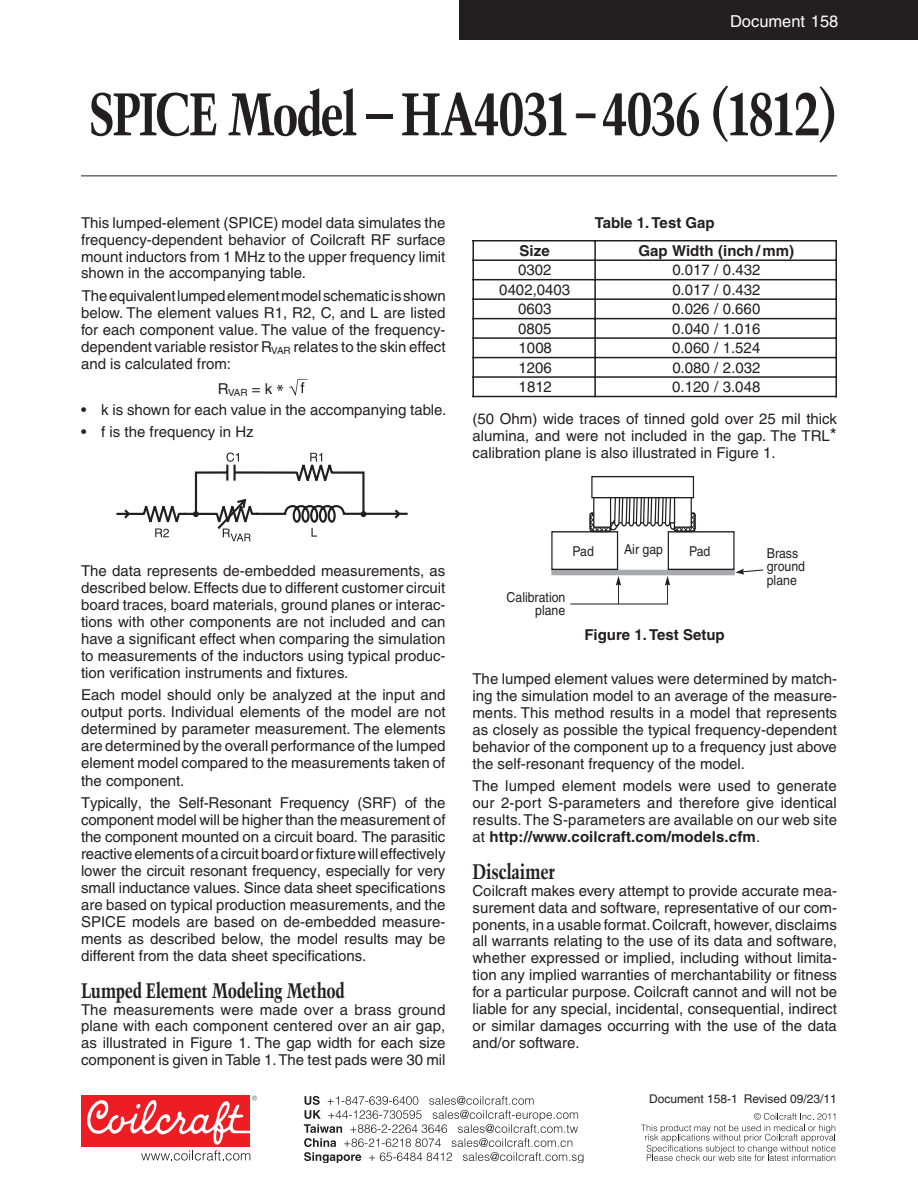
<style>
.page{position:relative;width:918px;height:1188px;background:#fff}
.page>*{position:absolute;margin:0;border:0;box-sizing:border-box;transform-origin:0 0}
.t1{font:700 condensed 60px "Trump Mediaeval";letter-spacing:-.04em;color:#231f20}
.t2{font:700 condensed 21px "Trump Mediaeval";letter-spacing:-.02em;color:#231f20}
.t3{font:16.5px "Helvetica";color:#fff}
.t4{font:15px/17px "Helvetica";color:#231f20;text-align:justify}
.t5{font:700 15px "Helvetica";color:#231f20}
.t6{font:13.65px/13.4px "Helvetica";color:#231f20;scale:.91 1}
.t7{font:12px "Helvetica";color:#231f20}
.s1{font-family:"Myriad";font-size:18px}
.s2{font-size:18px}
.s3{font-weight:700}
</style>
<div class="page">
<div style="left:459px;top:0;width:459px;height:40px;background:#231f20"></div>
<hr style="left:81px;top:176px;width:756px;height:1px;background:#231f20">
<div style="left:81px;top:1096px;width:169px;height:51px;background:#ee1d23"></div>
<svg style="left:87px;top:1096px;width:170px;height:65px"></svg>
<svg style="left:641px;top:1113px;width:195px;height:48px"></svg>
<svg style="left:304px;top:1096px;width:279px;height:66px"></svg>
<svg style="left:289px;top:379px;width:19px;height:17px"></svg>
<svg style="left:116px;top:453px;width:292px;height:88px"></svg>
<hr style="left:472px;top:240px;width:365px;height:1px;background:#231f20">
<hr style="left:472px;top:259px;width:365px;height:2px;background:#231f20">
<hr style="left:472px;top:279px;width:365px;height:1px;background:#231f20">
<hr style="left:472px;top:298px;width:365px;height:2px;background:#231f20">
<hr style="left:472px;top:318px;width:365px;height:1px;background:#231f20">
<hr style="left:472px;top:337px;width:365px;height:2px;background:#231f20">
<hr style="left:472px;top:357px;width:365px;height:1px;background:#231f20">
<hr style="left:472px;top:376px;width:365px;height:2px;background:#231f20">
<hr style="left:472px;top:396px;width:365px;height:1px;background:#231f20">
<hr style="left:472px;top:240px;width:2px;height:157px;background:#231f20">
<hr style="left:594px;top:240px;width:2px;height:157px;background:#231f20">
<hr style="left:836px;top:240px;width:1px;height:157px;background:#231f20">
<svg style="left:591px;top:476px;width:103px;height:2px"></svg>
<div style="left:551px;top:570px;width:184px;height:5px;background:#a8a9ad"></div>
<div style="left:551px;top:531px;width:67px;height:39px;border:1px solid #231f20"></div>
<div style="left:668px;top:531px;width:67px;height:39px;border:1px solid #231f20"></div>
<svg style="left:735px;top:569px;width:29px;height:6px"></svg>
<svg style="left:570px;top:478px;width:126px;height:127px"></svg>
<p class="t3" style="left:730px;top:11px;width:110px">Document 158</p>
<h1 class="t1" style="left:88px;top:77px;width:750px">SPICE Model – HA4031 – 4036 (1812)</h1>
<p class="t4" style="left:81px;top:214px;width:366px">This lumped-element (SPICE) model data simulates the frequency-dependent behavior of Coilcraft RF surface mount inductors from 1 MHz to the upper frequency limit shown in the accompanying table.</p>
<p class="t4" style="left:81px;top:287px;width:366px">The equivalent lumped element model schematic is shown below. The element values R1, R2, C, and L are listed for each component value. The value of the frequency&shy;dependent variable resistor R<sub>VAR</sub> relates to the skin effect and is calculated from:</p>
<p class="t4" style="left:218px;top:380px;width:67px">R<sub>VAR</sub> = k <span class="s1">*</span></p>
<p class="t4" style="left:81px;top:401px;width:367px">• k is shown for each value in the accompanying table.</p>
<p class="t4" style="left:81px;top:423px;width:174px">• f is the frequency in Hz</p>
<p class="t5" style="left:595px;top:213px;width:121px">Table 1. Test Gap</p>
<p class="t5" style="left:638px;top:242px;width:157px">Gap Width (inc mm)</p>
<p class="t5" style="left:520px;top:242px;width:32px">Size</p>
<p class="t5" style="left:745px;top:242px;width:17px">h/</p>
<p class="t4" style="left:518px;top:261px;width:35px">0302</p>
<p class="t4" style="left:672px;top:261px;width:90px">0.017 / 0.432</p>
<p class="t4" style="left:499px;top:281px;width:72px">0402,0403</p>
<p class="t4" style="left:672px;top:281px;width:90px">0.017 / 0.432</p>
<p class="t4" style="left:518px;top:300px;width:35px">0603</p>
<p class="t4" style="left:672px;top:300px;width:90px">0.026 / 0.660</p>
<p class="t4" style="left:518px;top:320px;width:35px">0805</p>
<p class="t4" style="left:672px;top:320px;width:90px">0.040 / 1.016</p>
<p class="t4" style="left:519px;top:339px;width:35px">1008</p>
<p class="t4" style="left:672px;top:339px;width:90px">0.060 / 1.524</p>
<p class="t4" style="left:519px;top:359px;width:35px">1206</p>
<p class="t4" style="left:672px;top:359px;width:90px">0.080 / 2.032</p>
<p class="t4" style="left:519px;top:378px;width:35px">1812</p>
<p class="t4" style="left:672px;top:378px;width:90px">0.120 / 3.048</p>
<p class="t4" style="left:472px;top:410px;width:366px">(50 Ohm) wide traces of tinned gold over 25 mil thick alumina, and were not included in the gap. The TRL<span class="s2">* </span>calibration plane is also illustrated in Figure 1.</p>
<p class="t4" style="left:81px;top:562px;width:366px">The data represents de-embedded measurements, as described below. Effects due to different customer circuit board traces, board materials, ground planes or interac&shy;tions with other components are not included and can have a significant effect when comparing the simulation to measurements of the inductors using typical produc&shy;tion verification instruments and fixtures.</p>
<p class="t4" style="left:81px;top:686px;width:366px">Each model should only be analyzed at the input and output ports. Individual elements of the model are not determined by parameter measurement. The elements are determined by the overall performance of the lumped element model compared to the measurements taken of the component.</p>
<p class="t4" style="left:81px;top:794px;width:366px">Typically, the Self-Resonant Frequency (SRF) of the component model will be higher than the measurement of the component mounted on a circuit board. The parasitic reactive elements of a circuit board or fixture will effectively lower the circuit resonant frequency, especially for very small inductance values. Since data sheet specifications are based on typical production measurements, and the SPICE models are based on de-embedded measure&shy;ments as described below, the model results may be different from the data sheet specifications.</p>
<h2 class="t2" style="left:81px;top:977px;width:265px">Lumped Element Modeling Method</h2>
<p class="t4" style="left:81px;top:1001px;width:366px">The measurements were made over a brass ground plane with each component centered over an air gap, as illustrated in Figure 1. The gap width for each size component is given in Table 1. The test pads were 30 mil</p>
<p class="t6" style="left:507px;top:591px;width:66px;line-height:12.6px;text-align:right">Calibration plane</p>
<p class="t6" style="left:573px;top:544px;width:25px">Pad</p>
<p class="t6" style="left:624px;top:543px;width:44px">Air gap</p>
<p class="t6" style="left:767px;top:546px;width:44px">Brass ground plane</p>
<p class="t6" style="left:689px;top:544px;width:25px">Pad</p>
<p class="t5" style="left:584px;top:625px;width:142px">Figure 1. Test Setup</p>
<p class="t4" style="left:472px;top:670px;width:366px">The lumped element values were determined by match&shy;ing the simulation model to an average of the measure&shy;ments. This method results in a model that represents as closely as possible the typical frequency-dependent behavior of the component up to a frequency just above the self-resonant frequency of the model.</p>
<p class="t4" style="left:472px;top:777px;width:366px">The lumped element models were used to generate our 2-‑port S‑parameters and therefore give identical results. The S-parameters are available on our web site at <span class="s3">http://www.coilcraft.com/models.cfm</span>.</p>
<h2 class="t2" style="left:472px;top:858px;width:84px">Disclaimer</h2>
<p class="t4" style="left:472px;top:882px;width:366px">Coilcraft makes every attempt to provide accurate mea&shy;surement data and software, representative of our com&shy;ponents, in a usable format. Coilcraft, however, disclaims all warrants relating to the use of its data and software, whether expressed or implied, including without limita&shy;tion any implied warranties of merchantability or fitness for a particular purpose. Coilcraft cannot and will not be liable for any special, incidental, consequential, indirect or similar damages occurring with the use of the data and/or software.</p>
<p class="t7" style="left:649px;top:1092px;width:189px">Document 158-1 Revised 09/23/11</p>
</div>
